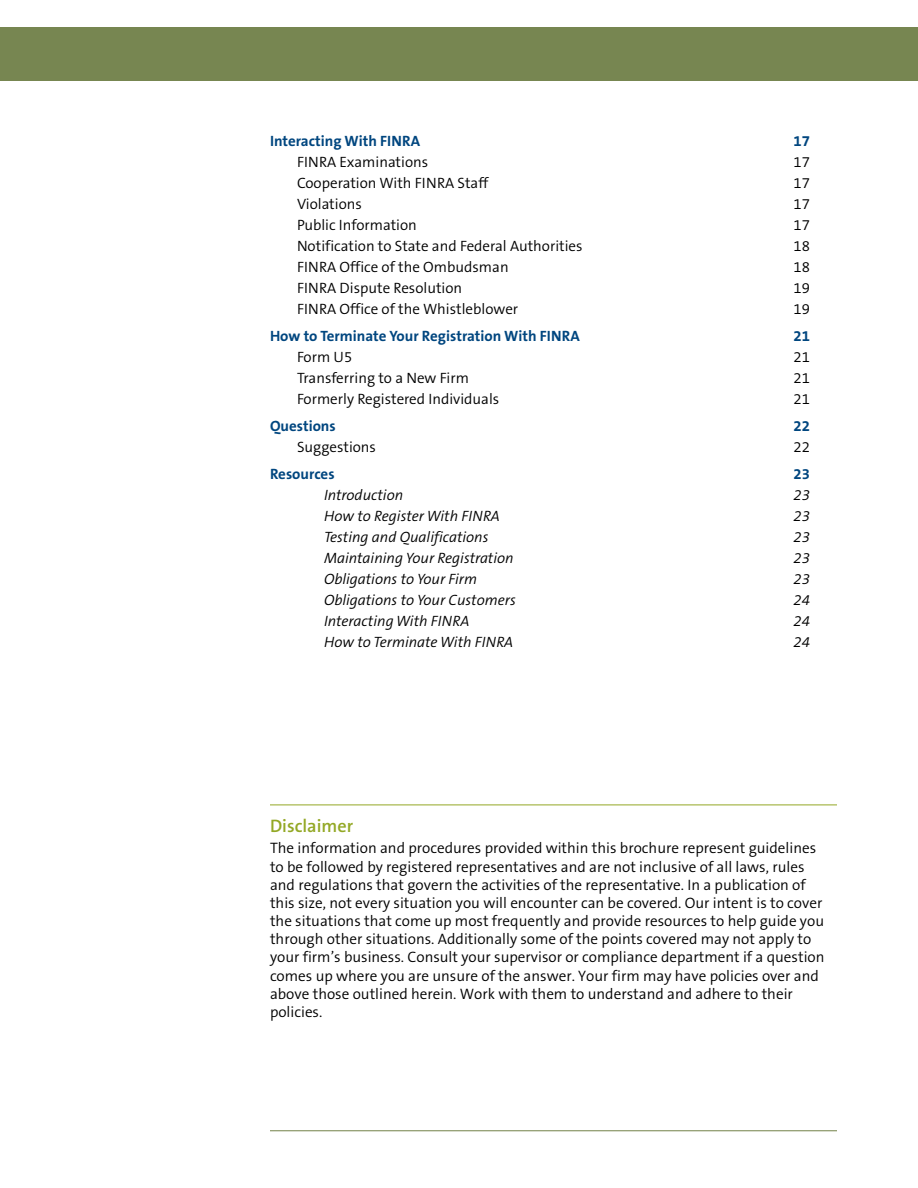
<style>
.page{position:relative;width:918px;height:1188px;background:#fff}
.page>*{position:absolute;margin:0;border:0;box-sizing:border-box;transform-origin:0 0}
.t1{font:600 18.15px "The Sans B6";color:#93a825}
.t2{font:300 15.15px/18.1px "The Sans B4";color:#000}
.t3{font:300 15px "The Sans B4";color:#000}
.t4{font:italic 300 15px "The Sans B4";color:#000}
.t5{font:700 15px "The Sans B7";color:#00467f}
</style>
<div class="page">
<div style="left:0;top:27px;width:918px;height:54px;background:#778651"></div>
<hr style="left:270px;top:1130px;width:567px;height:1px;background:#728248">
<hr style="left:270px;top:805px;width:567px;height:1px;background:#93a825">
<p class="t5" style="left:270px;top:133px;width:152px">Interacting With FINRA</p>
<p class="t5" style="left:794px;top:133px;width:18px">17</p>
<p class="t3" style="left:297px;top:154px;width:133px">FINRA Examinations</p>
<p class="t3" style="left:794px;top:154px;width:18px">17</p>
<p class="t3" style="left:297px;top:175px;width:193px">Cooperation With FINRA Staff</p>
<p class="t3" style="left:794px;top:175px;width:18px">17</p>
<p class="t3" style="left:297px;top:196px;width:66px">Violations</p>
<p class="t3" style="left:794px;top:196px;width:18px">17</p>
<p class="t3" style="left:297px;top:217px;width:121px">Public Information</p>
<p class="t3" style="left:794px;top:217px;width:18px">17</p>
<p class="t3" style="left:297px;top:238px;width:287px">Notification to State and Federal Authorities</p>
<p class="t3" style="left:794px;top:238px;width:18px">18</p>
<p class="t3" style="left:297px;top:259px;width:213px">FINRA Office of the Ombudsman</p>
<p class="t3" style="left:794px;top:259px;width:18px">18</p>
<p class="t3" style="left:297px;top:280px;width:167px">FINRA Dispute Resolution</p>
<p class="t3" style="left:794px;top:280px;width:18px">19</p>
<p class="t3" style="left:297px;top:301px;width:223px">FINRA Office of the Whistleblower</p>
<p class="t3" style="left:794px;top:301px;width:18px">19</p>
<p class="t5" style="left:270px;top:328px;width:311px">How to Terminate Your Registration With FINRA</p>
<p class="t5" style="left:794px;top:328px;width:18px">21</p>
<p class="t3" style="left:297px;top:349px;width:57px">Form U5</p>
<p class="t3" style="left:794px;top:349px;width:18px">21</p>
<p class="t3" style="left:297px;top:370px;width:173px">Transferring to a New Firm</p>
<p class="t3" style="left:794px;top:370px;width:18px">21</p>
<p class="t3" style="left:297px;top:391px;width:204px">Formerly Registered Individuals</p>
<p class="t3" style="left:794px;top:391px;width:18px">21</p>
<p class="t5" style="left:270px;top:418px;width:67px">Questions</p>
<p class="t5" style="left:794px;top:418px;width:18px">22</p>
<p class="t3" style="left:297px;top:439px;width:81px">Suggestions</p>
<p class="t3" style="left:794px;top:439px;width:18px">22</p>
<p class="t5" style="left:270px;top:466px;width:66px">Resources</p>
<p class="t5" style="left:794px;top:466px;width:18px">23</p>
<p class="t4" style="left:324px;top:487px;width:81px">Introduction</p>
<p class="t4" style="left:794px;top:487px;width:18px">23</p>
<p class="t4" style="left:324px;top:508px;width:177px">How to Register With FINRA</p>
<p class="t4" style="left:794px;top:508px;width:18px">23</p>
<p class="t4" style="left:324px;top:529px;width:166px">Testing and Qualifications</p>
<p class="t4" style="left:794px;top:529px;width:18px">23</p>
<p class="t4" style="left:324px;top:550px;width:191px">Maintaining Your Registration</p>
<p class="t4" style="left:794px;top:550px;width:18px">23</p>
<p class="t4" style="left:324px;top:571px;width:155px">Obligations to Your Firm</p>
<p class="t4" style="left:794px;top:571px;width:18px">23</p>
<p class="t4" style="left:324px;top:592px;width:193px">Obligations to Your Customers</p>
<p class="t4" style="left:794px;top:592px;width:18px">24</p>
<p class="t4" style="left:324px;top:613px;width:147px">Interacting With FINRA</p>
<p class="t4" style="left:794px;top:613px;width:18px">24</p>
<p class="t4" style="left:324px;top:634px;width:191px">How to Terminate With FINRA</p>
<p class="t4" style="left:794px;top:634px;width:18px">24</p>
<p class="t1" style="left:270px;top:816px;width:85px">Disclaimer</p>
<p class="t2" style="left:270px;top:840px;width:556px">The information and procedures provided within this brochure represent guidelines to be followed by registered representatives and are not inclusive of all laws, rules and regulations that govern the activities of the representative. In a publication of this size, not every situation you will encounter can be covered. Our intent is to cover the situations that come up most frequently and provide resources to help guide you through other situations. Additionally some of the points covered may not apply to your firm’s business. Consult your supervisor or compliance department if a question comes up where you are unsure of the answer. Your firm may have policies over and above those outlined herein. Work with them to understand and adhere to their policies.</p>
</div>
